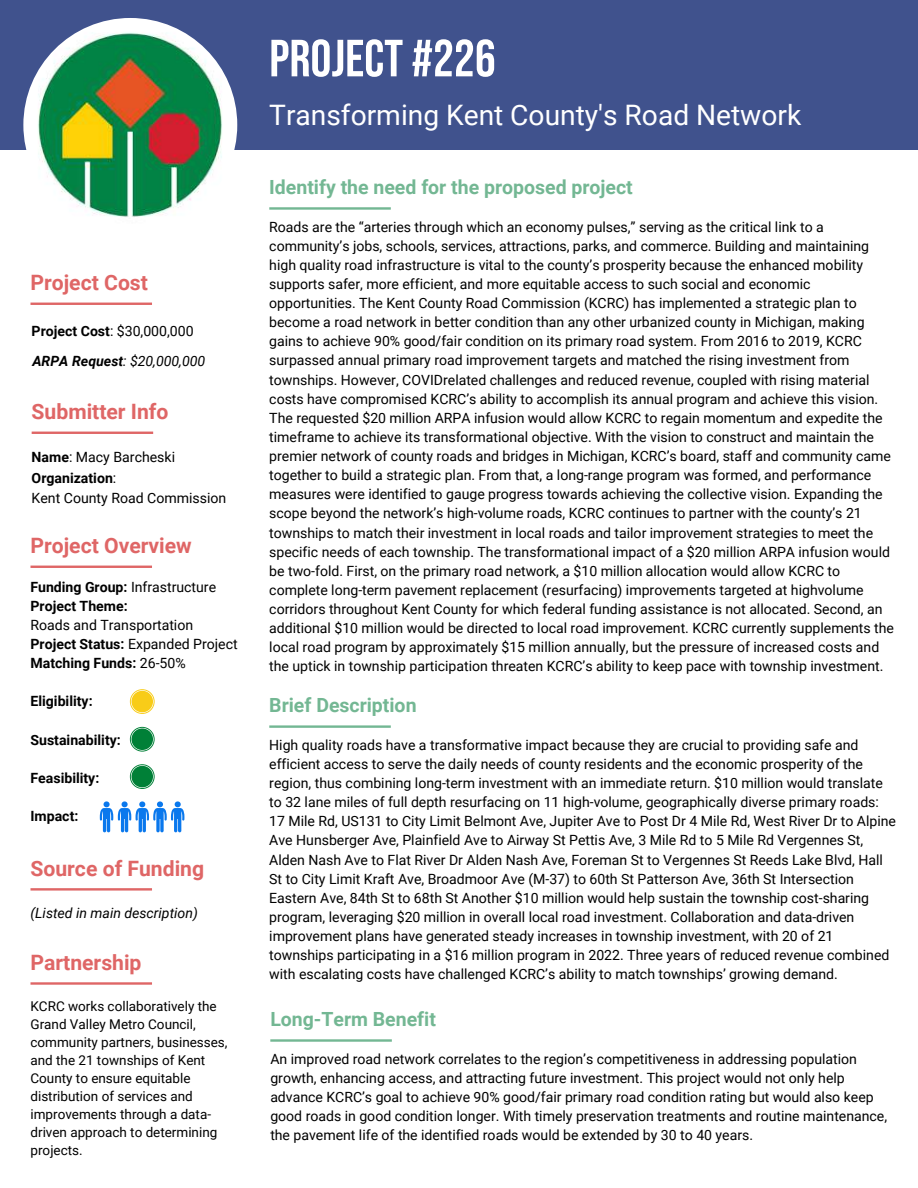
<style>
.page{position:relative;width:918px;height:1188px;background:#fff}
.page>*{position:absolute;margin:0;border:0;box-sizing:border-box;transform-origin:0 0}
.t1{font:52.2px "Bebas Neue";color:#fff}
.t2{font:28.2px "Roboto";color:#fff}
.t3{font:700 21.15px "Roboto";color:#df6666}
.t4{font:700 19.5px "Roboto";color:#73b793}
.t5{font:14.1px/19.2px "Roboto";color:#000}
.t6{font:700 14.1px/19.2px "Roboto";color:#000}
.t7{font:italic 14.1px "Roboto";color:#000}
.t8{font:13.5px/18px "Roboto";color:#000}
.s1{font-weight:700}
.s2{font-weight:700;font-style:italic}
.s3{font-style:italic}
.s4{font-weight:400}
</style>
<div class="page">
<div style="left:0;top:0;width:918px;height:150px;background:#40528d"></div>
<hr style="left:269px;top:207px;width:122px;height:3px;background:#73b793">
<img style="left:23px;top:18px;width:214px;height:214px;border-radius:50%">
<hr style="left:269px;top:725px;width:122px;height:3px;background:#73b793">
<hr style="left:270px;top:1039px;width:122px;height:3px;background:#73b793">
<hr style="left:32px;top:432px;width:121px;height:2px;background:#df6666">
<hr style="left:31px;top:303px;width:121px;height:2px;background:#df6666">
<hr style="left:31px;top:982px;width:121px;height:3px;background:#df6666">
<hr style="left:31px;top:888px;width:121px;height:3px;background:#df6666">
<hr style="left:31px;top:566px;width:121px;height:2px;background:#df6666">
<svg style="left:130px;top:764px;width:25px;height:25px"></svg>
<div style="left:131px;top:766px;width:22px;height:21px;background:#008037;border-radius:50%"></div>
<svg style="left:130px;top:727px;width:25px;height:25px"></svg>
<div style="left:131px;top:728px;width:22px;height:22px;background:#008037;border-radius:50%"></div>
<svg style="left:130px;top:689px;width:25px;height:25px"></svg>
<div style="left:131px;top:691px;width:22px;height:21px;background:#f8cc18;border-radius:50%"></div>
<svg style="left:100px;top:801px;width:84px;height:31px"></svg>
<h3 class="t3" style="left:31px;top:270px;width:119px">Project Cost</h3>
<p class="t5" style="left:32px;top:316px;width:175px;line-height:29.5px"><span class="s1">Project Cost</span>: $30,000,000<br><span class="s2">ARPA Request</span><span class="s3">: $20,000,000</span></p>
<h3 class="t3" style="left:32px;top:399px;width:138px">Submitter Info</h3>
<p class="t6" style="left:32px;top:446px;width:145px;line-height:21.8px">Name<span class="s4">: Macy Barcheski<br></span>Organization<span class="s4">:</span></p>
<p class="t5" style="left:32px;top:488px;width:196px">Kent County Road Commission</p>
<h3 class="t3" style="left:31px;top:533px;width:163px">Project Overview</h3>
<p class="t6" style="left:31px;top:577px;width:187px">Funding Group: <span class="s4">Infrastructure<br></span>Project Theme:</p>
<p class="t5" style="left:31px;top:615px;width:209px">Roads and Transportation<br><span class="s1">Project Status:</span> Expanded Project<br><span class="s1">Matching Funds:</span> 26-50%</p>
<p class="t6" style="left:31px;top:692px;width:64px">Eligibility:</p>
<p class="t6" style="left:31px;top:730px;width:92px">Sustainability:</p>
<p class="t6" style="left:31px;top:768px;width:70px">Feasibility:</p>
<p class="t6" style="left:31px;top:807px;width:49px">Impact:</p>
<h3 class="t3" style="left:31px;top:856px;width:175px">Source of Funding</h3>
<p class="t7" style="left:31px;top:905px;width:169px">(Listed in main description)</p>
<h3 class="t3" style="left:31px;top:950px;width:113px">Partnership</h3>
<p class="t8" style="left:31px;top:998px;width:199px">KCRC works collaboratively the<br>Grand Valley Metro Council, community partners, businesses, and the 21 townships of Kent<br>County to ensure equitable distribution of services and improvements through a data&shy;driven approach to determining projects.</p>
<h1 class="t1" style="left:269px;top:29px;width:228px">PROJECT #226</h1>
<h2 class="t2" style="left:269px;top:99px;width:534px">Transforming Kent County's Road Network</h2>
<h3 class="t4" style="left:269px;top:176px;width:365px">Identify the need for the proposed project</h3>
<p class="t5" style="left:269px;top:217px;width:626px">Roads are the “arteries through which an economy pulses,” serving as the critical link to a community’s jobs, schools, services, attractions, parks, and commerce. Building and maintaining high quality road infrastructure is vital to the county’s prosperity because the enhanced mobility supports safer, more efficient, and more equitable access to such social and economic opportunities. The Kent County Road Commission (KCRC) has implemented a strategic plan to become a road network in better condition than any other urbanized county in Michigan, making gains to achieve 90% good/fair condition on its primary road system. From 2016 to 2019, KCRC surpassed annual primary road improvement targets and matched the rising investment from townships. However, COVID-related challenges and reduced revenue, coupled with rising material costs have compromised KCRC’s ability to accomplish its annual program and achieve this vision.<br>The requested $20 million ARPA infusion would allow KCRC to regain momentum and expedite the timeframe to achieve its transformational objective. With the vision to construct and maintain the premier network of county roads and bridges in Michigan, KCRC’s board, staff and community came together to build a strategic plan. From that, a long-range program was formed, and performance measures were identified to gauge progress towards achieving the collective vision. Expanding the scope beyond the network’s high-volume roads, KCRC continues to partner with the county’s 21 townships to match their investment in local roads and tailor improvement strategies to meet the specific needs of each township. The transformational impact of a $20 million ARPA infusion would be two-fold. First, on the primary road network, a $10 million allocation would allow KCRC to complete long-term pavement replacement (resurfacing) improvements targeted at high-volume corridors throughout Kent County for which federal funding assistance is not allocated. Second, an additional $10 million would be directed to local road improvement. KCRC currently supplements the local road program by approximately $15 million annually, but the pressure of increased costs and the uptick in township participation threaten KCRC’s ability to keep pace with township investment.</p>
<h3 class="t4" style="left:269px;top:694px;width:149px">Brief Description</h3>
<p class="t5" style="left:269px;top:735px;width:628px">High quality roads have a transformative impact because they are crucial to providing safe and efficient access to serve the daily needs of county residents and the economic prosperity of the region, thus combining long-term investment with an immediate return. $10 million would translate to 32 lane miles of full depth resurfacing on 11 high-volume, geographically diverse primary roads:<br>17 Mile Rd, US131 to City Limit Belmont Ave, Jupiter Ave to Post Dr 4 Mile Rd, West River Dr to Alpine Ave Hunsberger Ave, Plainfield Ave to Airway St Pettis Ave, 3 Mile Rd to 5 Mile Rd Vergennes St, Alden Nash Ave to Flat River Dr Alden Nash Ave, Foreman St to Vergennes St Reeds Lake Blvd, Hall St to City Limit Kraft Ave, Broadmoor Ave (M-37) to 60th St Patterson Ave, 36th St Intersection Eastern Ave, 84th St to 68th St Another $10 million would help sustain the township cost-sharing program, leveraging $20 million in overall local road investment. Collaboration and data-driven improvement plans have generated steady increases in township investment, with 20 of 21 townships participating in a $16 million program in 2022. Three years of reduced revenue combined with escalating costs have challenged KCRC’s ability to match townships’ growing demand.</p>
<h3 class="t4" style="left:270px;top:1008px;width:167px">Long-Term Benefit</h3>
<p class="t5" style="left:270px;top:1049px;width:618px">An improved road network correlates to the region’s competitiveness in addressing population growth, enhancing access, and attracting future investment. This project would not only help advance KCRC’s goal to achieve 90% good/fair primary road condition rating but would also keep good roads in good condition longer. With timely preservation treatments and routine maintenance, the pavement life of the identified roads would be extended by 30 to 40 years.</p>
</div>
